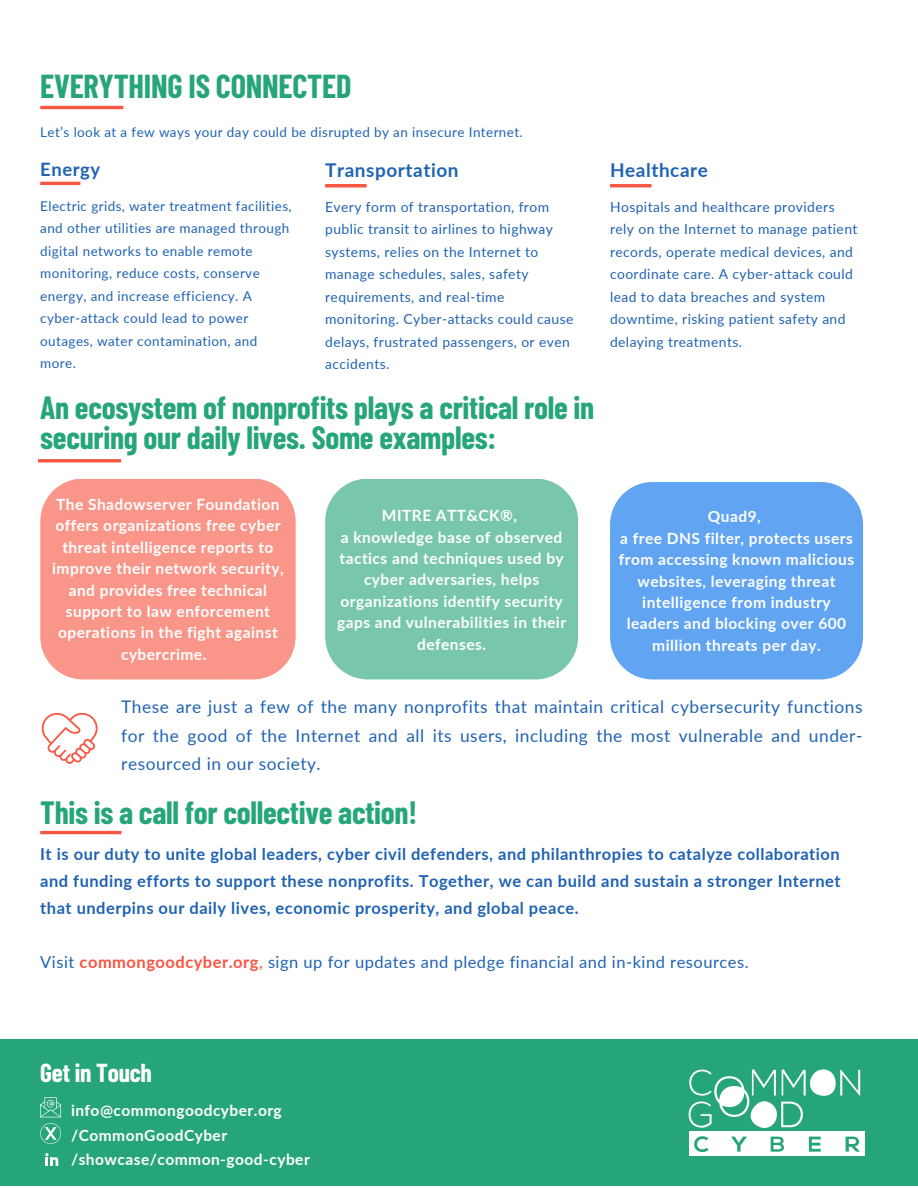
<style>
.page{position:relative;width:918px;height:1188px;background:#fff}
.page>*{position:absolute;margin:0;border:0;box-sizing:border-box;transform-origin:0 0}
.t1{font:700 32.4px "Barlow Condensed";letter-spacing:-.01em;color:#26a678}
.t2{font:700 31.5px/30.3px "Barlow Condensed";letter-spacing:-.01em;color:#26a678}
.t3{font:700 25.35px "Barlow Condensed";letter-spacing:-.01em;color:#fff}
.t4{font:700 18.9px "Lato";letter-spacing:.03em;color:#2063b3}
.t5{font:700 18.45px "Lato";letter-spacing:.03em;color:#2063b3}
.t6{font:17.4px/28.3px "Lato";letter-spacing:.03em;color:#2063b3;text-align:justify}
.t7{font:700 16.5px/27px "Lato";letter-spacing:.03em;color:#2063b3;text-align:justify}
.t8{font:16.5px "Lato";letter-spacing:.03em;color:#2063b3}
.t9{font:700 15.45px/21.3px "Lato";letter-spacing:.03em;color:#fff;text-align:center}
.t10{font:13.8px/22.5px "Lato";letter-spacing:.03em;color:#2063b3}
.t11{font:13.5px/22.5px "Lato";letter-spacing:.03em;color:#2063b3}
.s1{font-weight:700;color:#f75642}
.s2{color:#f75642}
</style>
<div class="page">
<div style="left:0;top:1040px;width:918px;height:146px;background:#26a678"></div>
<div style="left:689px;top:1132px;width:176px;height:24px;background:#fff"></div>
<svg style="left:689px;top:1069px;width:171px;height:59px"></svg>
<svg style="left:694px;top:1136px;width:15px;height:16px"></svg>
<svg style="left:731px;top:1137px;width:16px;height:15px"></svg>
<svg style="left:771px;top:1137px;width:13px;height:15px"></svg>
<svg style="left:809px;top:1137px;width:12px;height:15px"></svg>
<svg style="left:846px;top:1137px;width:14px;height:15px"></svg>
<hr style="left:38px;top:459px;width:83px;height:3px;background:#f75642">
<svg style="left:45px;top:1153px;width:13px;height:13px"></svg>
<svg style="left:40px;top:1097px;width:21px;height:20px"></svg>
<svg style="left:40px;top:1123px;width:21px;height:21px"></svg>
<hr style="left:40px;top:831px;width:82px;height:3px;background:#f75642">
<hr style="left:40px;top:182px;width:40px;height:3px;background:#f75642">
<hr style="left:325px;top:184px;width:42px;height:3px;background:#f75642">
<hr style="left:40px;top:106px;width:83px;height:3px;background:#f75642">
<hr style="left:610px;top:184px;width:42px;height:3px;background:#f75642">
<div style="left:40px;top:479px;width:255px;height:200px;background:#fa9689"></div>
<div style="left:610px;top:482px;width:253px;height:197px;background:#61a4f2"></div>
<div style="left:325px;top:479px;width:253px;height:200px;background:#78c7ab"></div>
<svg style="left:41px;top:713px;width:57px;height:51px"></svg>
<h6 class="t1" style="left:40px;top:66px;width:313px">EVERYTHING IS CONNECTED</h6>
<p class="t11" style="left:40px;top:121px;width:484px">Let’s look at a few ways your day could be disrupted by an insecure Internet.</p>
<h6 class="t5" style="left:40px;top:158px;width:62px">Energy</h6>
<h6 class="t11" style="left:40px;top:194px;width:253px">Electric grids, water treatment facilities, and other utilities are managed through digital networks to enable remote monitoring, reduce costs, conserve energy, and increase efficiency. A cyber-attack could lead to power outages, water contamination, and more.</h6>
<h4 class="t4" style="left:325px;top:158px;width:135px">Transportation</h4>
<p class="t10" style="left:325px;top:195px;width:250px">Every form of transportation, from public transit to airlines to highway systems, relies on the Internet to manage schedules, sales, safety requirements, and real-time monitoring. Cyber-attacks could cause delays, frustrated passengers, or even accidents.</p>
<p class="t2" style="left:40px;top:391px;width:555px">An ecosystem of nonprofits plays a critical role in securing our daily lives. Some examples:</p>
<p class="t9" style="left:52px;top:493px;width:233px">The Shadowserver Foundation offers organizations free cyber threat intelligence reports to improve their network security, and provides free technical support to law enforcement operations in the fight against cybercrime.</p>
<p class="t9" style="left:337px;top:505px;width:231px">MITRE ATT&amp;CK®,<br>a knowledge base of observed tactics and techniques used by cyber adversaries, helps organizations identify security gaps and vulnerabilities in their defenses.</p>
<h2 class="t4" style="left:610px;top:158px;width:99px">Healthcare</h2>
<h6 class="t10" style="left:610px;top:195px;width:249px">Hospitals and healthcare providers rely on the Internet to manage patient records, operate medical devices, and coordinate care. A cyber-attack could lead to data breaches and system downtime, risking patient safety and delaying treatments.</h6>
<p class="t9" style="left:619px;top:506px;width:237px">Quad9,<br>a free DNS filter, protects users from accessing known malicious websites, leveraging threat intelligence from industry leaders and blocking over 600 million threats per day.</p>
<p class="t6" style="left:121px;top:692px;width:743px">These are just a few of the many nonprofits that maintain critical cybersecurity functions for the good of the Internet and all its users, including the most vulnerable and under&shy;resourced in our society.</p>
<h2 class="t2" style="left:40px;top:796px;width:378px">This is a call for collective action!</h2>
<h4 class="t7" style="left:40px;top:840px;width:802px">It is our duty to unite global leaders, cyber civil defenders, and philanthropies to catalyze collaboration and funding efforts to support these nonprofits. Together, we can build and sustain a stronger Internet that underpins our daily lives, economic prosperity, and global peace.</h4>
<p class="t8" style="left:40px;top:952px;width:710px">Visit <span class="s1">commongoodcyber.org</span><span class="s2">,</span> sign up for updates and pledge financial and in-kind resources.</p>
<p class="t3" style="left:40px;top:1056px;width:113px">Get in Touch</p>
<h1 class="t9" style="left:71px;top:1099px;width:212px">info@commongoodcyber.org</h1>
<p class="t9" style="left:71px;top:1124px;width:158px">/CommonGoodCyber</p>
<h4 class="t9" style="left:71px;top:1149px;width:240px">/showcase/common-good-cyber</h4>
</div>
